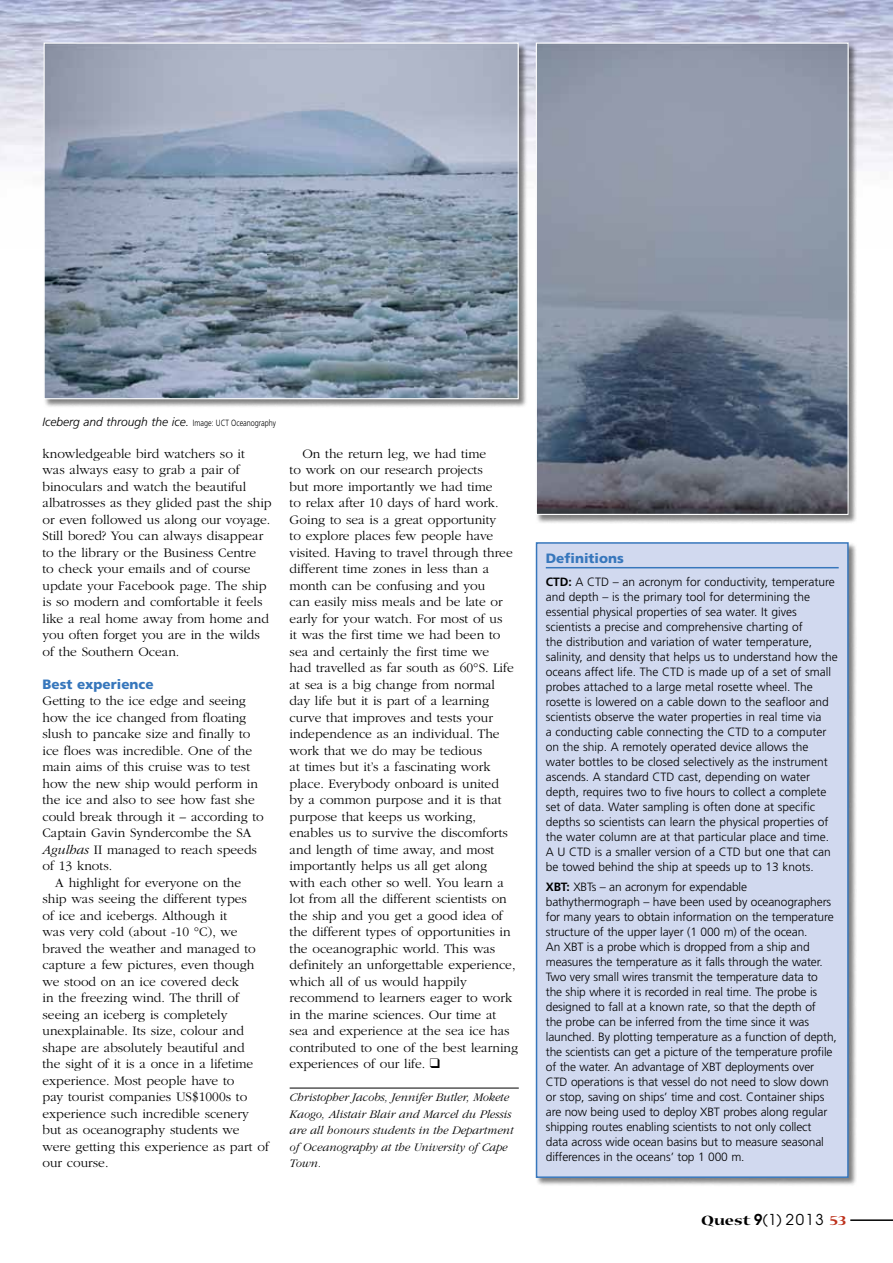
<style>
.page{position:relative;width:893px;height:1263px;background:#fff}
.page>*{position:absolute;margin:0;border:0;box-sizing:border-box;transform-origin:0 0}
.t1{font:15px "Avant Garde";color:#000}
.t2{font:300 13.5px/16.5px "ITC Garamond Std";color:#000}
.t3{font:900 13.5px "Frutiger";color:#3777bc}
.t4{font:300 12px/15px "Frutiger";color:#000}
.t5{font:italic 300 12px/16.5px "ITC Garamond Std";color:#000}
.t6{font:italic 300 12px "Frutiger LT Std";color:#000}
.s1{font-family:"Frutiger";font-style:normal;font-size:9px}
.s2{font-style:italic}
.s3{font-weight:700}
.s4{font-family:"Nueva MM 540 750"}
.s5{font-weight:600}
.s6{font-family:"Nueva MM 540 750";color:#bd301a}
</style>
<div class="page">
<hr style="left:850px;top:1219px;width:43px;height:2px;background:#000">
<img style="left:0;top:0;width:893px;height:168px">
<hr style="left:290px;top:1088px;width:229px;height:1px;background:#000">
<div style="left:535px;top:542px;width:322px;height:644px;background:#000;opacity:.5"></div>
<div style="left:536px;top:543px;width:312px;height:634px;background:#d1d9ef"></div>
<hr style="left:546px;top:567px;width:293px;height:1px;background:#3777bc">
<div style="left:536px;top:542px;width:313px;height:636px;border:2px solid #3777bc"></div>
<div style="left:535px;top:42px;width:322px;height:482px;background:#000;opacity:.5"></div>
<img style="left:538px;top:45px;width:309px;height:468px">
<div style="left:536px;top:43px;width:313px;height:472px;border:1px solid #fff"></div>
<div style="left:43px;top:42px;width:485px;height:366px;background:#000;opacity:.5"></div>
<img style="left:46px;top:45px;width:471px;height:352px">
<p class="t6" style="left:43px;top:415px;width:235px">Iceberg and through the ice. <span class="s1">Image: UCT Oceanography</span></p>
<p class="t2" style="left:43px;top:445px;width:231px">knowledgeable bird watchers so it<br>was always easy to grab a pair of binoculars and watch the beautiful albatrosses as they glided past the ship or even followed us along our voyage.<br>Still bored? You can always disappear to the library or the Business Centre<br>to check your emails and of course update your Facebook page. The ship is so modern and comfortable it feels like a real home away from home and you often forget you are in the wilds of the Southern Ocean.</p>
<p class="t3" style="left:43px;top:676px;width:113px">Best experience</p>
<p class="t2" style="left:43px;top:693px;width:205px">Getting to the ice edge and seeing</p>
<p class="t2" style="left:43px;top:709px;width:205px">how the ice changed from floating</p>
<p class="t2" style="left:43px;top:726px;width:209px">slush to pancake size and finally to</p>
<p class="t2" style="left:43px;top:742px;width:211px">ice floes was incredible. One of the</p>
<p class="t2" style="left:43px;top:759px;width:209px">main aims of this cruise was to test</p>
<p class="t2" style="left:43px;top:775px;width:217px">how the new ship would perform in</p>
<p class="t2" style="left:43px;top:792px;width:214px">the ice and also to see how fast she</p>
<p class="t2" style="left:43px;top:808px;width:223px">could break through it – according to</p>
<p class="t2" style="left:43px;top:825px;width:211px">Captain Gavin Syndercombe the SA</p>
<p class="t2" style="left:43px;top:841px;width:216px"><span class="s2">Agulhas</span> II managed to reach speeds</p>
<p class="t2" style="left:43px;top:858px;width:71px">of 13 knots.</p>
<p class="t2" style="left:55px;top:874px;width:187px">A highlight for everyone on the</p>
<p class="t2" style="left:43px;top:891px;width:206px">ship was seeing the different types</p>
<p class="t2" style="left:43px;top:907px;width:186px">of ice and icebergs. Although it</p>
<p class="t2" style="left:43px;top:924px;width:196px">was very cold (about -10 °C), we</p>
<p class="t2" style="left:43px;top:940px;width:215px">braved the weather and managed to</p>
<p class="t2" style="left:43px;top:957px;width:213px">capture a few pictures, even though</p>
<p class="t2" style="left:43px;top:973px;width:198px">we stood on an ice covered deck</p>
<p class="t2" style="left:43px;top:990px;width:198px">in the freezing wind. The thrill of</p>
<p class="t2" style="left:43px;top:1006px;width:186px">seeing an iceberg is completely</p>
<p class="t2" style="left:43px;top:1023px;width:203px">unexplainable. Its size, colour and</p>
<p class="t2" style="left:43px;top:1039px;width:204px">shape are absolutely beautiful and</p>
<p class="t2" style="left:43px;top:1056px;width:212px">the sight of it is a once in a lifetime</p>
<p class="t2" style="left:43px;top:1072px;width:193px">experience. Most people have to</p>
<p class="t2" style="left:43px;top:1089px;width:206px">pay tourist companies US$1000s to</p>
<p class="t2" style="left:43px;top:1105px;width:208px">experience such incredible scenery</p>
<p class="t2" style="left:43px;top:1122px;width:199px">but as oceanography students we</p>
<p class="t2" style="left:43px;top:1138px;width:228px">were getting this experience as part of</p>
<p class="t2" style="left:43px;top:1155px;width:68px">our course.</p>
<p class="t2" style="left:290px;top:445px;width:230px;text-indent:13px">On the return leg, we had time<br>to work on our research projects<br>but more importantly we had time<br>to relax after 10 days of hard work.<br>Going to sea is a great opportunity<br>to explore places few people have visited. Having to travel through three different time zones in less than a month can be confusing and you<br>can easily miss meals and be late or early for your watch. For most of us<br>it was the first time we had been to sea and certainly the first time we<br>had travelled as far south as 60°S. Life at sea is a big change from normal day life but it is part of a learning curve that improves and tests your independence as an individual. The work that we do may be tedious<br>at times but it’s a fascinating work place. Everybody onboard is united<br>by a common purpose and it is that purpose that keeps us working, enables us to survive the discomforts and length of time away, and most importantly helps us all get along<br>with each other so well. You learn a lot from all the different scientists on the ship and you get a good idea of the different types of opportunities in the oceanographic world. This was definitely an unforgettable experience, which all of us would happily recommend to learners eager to work in the marine sciences. Our time at sea and experience at the sea ice has contributed to one of the best learning experiences of our life. ❑</p>
<p class="t5" style="left:290px;top:1089px;width:225px">Christopher Jacobs, Jennifer Butler, Mokete Kaogo, Alistair Blair and Marcel du Plessis are all honours students in the Department of Oceanography at the University of Cape Town.</p>
<p class="t3" style="left:546px;top:550px;width:80px">Definitions</p>
<p class="t4" style="left:546px;top:574px;width:293px"><span class="s3">CTD:</span> A CTD – an acronym for conductivity, temperature and depth – is the primary tool for determining the essential physical properties of sea water. It gives scientists a precise and comprehensive charting of<br>the distribution and variation of water temperature, salinity, and density that helps us to understand how the oceans affect life. The CTD is made up of a set of small probes attached to a large metal rosette wheel. The rosette is lowered on a cable down to the seafloor and scientists observe the water properties in real time via<br>a conducting cable connecting the CTD to a computer on the ship. A remotely operated device allows the water bottles to be closed selectively as the instrument ascends. A standard CTD cast, depending on water depth, requires two to five hours to collect a complete set of data. Water sampling is often done at specific depths so scientists can learn the physical properties of the water column are at that particular place and time.<br>A U CTD is a smaller version of a CTD but one that can be towed behind the ship at speeds up to 13 knots.</p>
<p class="t4" style="left:546px;top:879px;width:293px"><span class="s3">XBT:</span> XBTs – an acronym for expendable bathythermograph – have been used by oceanographers for many years to obtain information on the temperature structure of the upper layer (1 000 m) of the ocean.<br>An XBT is a probe which is dropped from a ship and measures the temperature as it falls through the water.<br>Two very small wires transmit the temperature data to the ship where it is recorded in real time. The probe is designed to fall at a known rate, so that the depth of<br>the probe can be inferred from the time since it was launched. By plotting temperature as a function of depth, the scientists can get a picture of the temperature profile of the water. An advantage of XBT deployments over CTD operations is that vessel do not need to slow down or stop, saving on ships’ time and cost. Container ships are now being used to deploy XBT probes along regular shipping routes enabling scientists to not only collect<br>data across wide ocean basins but to measure seasonal differences in the oceans’ top 1 000 m.</p>
<p class="t1" style="left:701px;top:1210px;width:147px"><span class="s4">Quest</span> <span class="s5">9</span>(1) 2013 <span class="s6">53</span></p>
</div>
